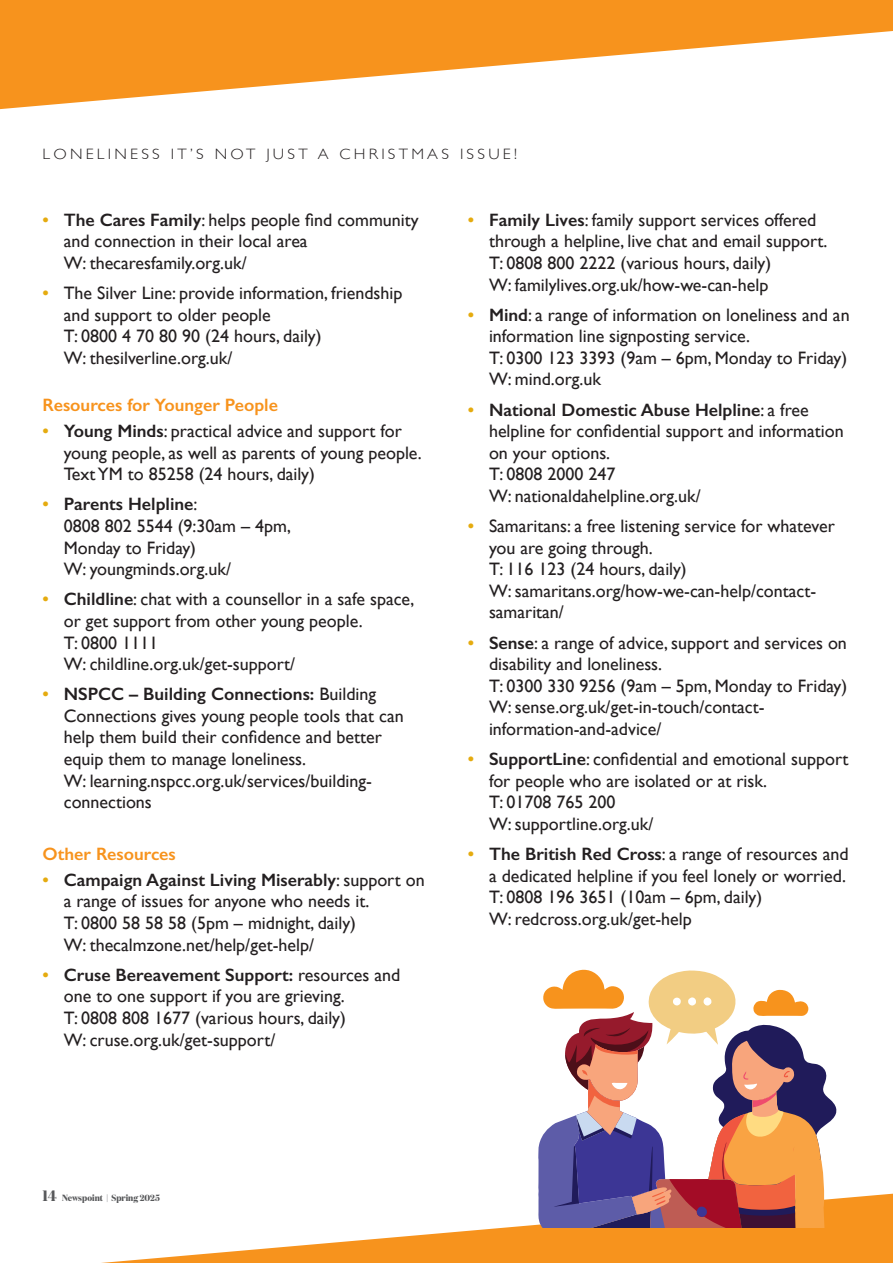
<style>
.page{position:relative;width:893px;height:1263px;background:#fff}
.page>*{position:absolute;margin:0;border:0;box-sizing:border-box;transform-origin:0 0}
.t1{font:18px/21.6px "Gill Sans";color:#231f20}
.Int_Body_Text_12pt_Reg{font:600 18px "Gill Sans";color:#f7931d}
.Int_Article_Heading_45pt{font:300 15px "Gill Sans";letter-spacing:.2em;color:#231f20;scale:1.08 1}
.t2{font:700 9px "Domaine Disp Nar";color:#57585a}
.s1{font-weight:600;color:#e5ab0f}
.s2{font-weight:600}
.s3{font-size:15px}
</style>
<div class="page">
<svg style="left:0;top:0;width:893px;height:109px;fill:#f7931d"></svg>
<svg style="left:101px;top:1194px;width:792px;height:69px;fill:#f7931d"></svg>
<svg style="left:503px;top:969px;width:347px;height:258px"></svg>
<p class="Int_Article_Heading_45pt" style="left:43px;top:142px;width:441px">LONELINESS IT’S NOT JUST A CHRISTMAS ISSUE!</p>
<p class="t1" style="left:64px;top:209px;width:356px;text-indent:-21px"><span class="s1">•</span> <span class="s2">The Cares Family</span>: helps people find community and connection in their local area<br>W: thecaresfamily.org.uk/</p>
<p class="t1" style="left:64px;top:282px;width:340px;text-indent:-21px"><span class="s1">•</span> The Silver Line: provide information, friendship and support to older people<br>T: 0800 4 70 80 90 (24 hours, daily)<br>W: thesilverline.org.uk/</p>
<p class="Int_Body_Text_12pt_Reg" style="left:43px;top:394px;width:237px">Resources for Younger People</p>
<p class="t1" style="left:64px;top:420px;width:360px;text-indent:-21px"><span class="s1">•</span> <span class="s2">Young Minds</span>: practical advice and support for young people, as well as parents of young people.<br>Text YM to 85258 (24 hours, daily)</p>
<p class="t1" style="left:64px;top:493px;width:229px;text-indent:-21px"><span class="s1">•</span> <span class="s2">Parents Helpline</span>:<br>0808 802 5544 (9:30am – 4pm,<br>Monday to Friday)<br>W: youngminds.org.uk/</p>
<p class="t1" style="left:64px;top:588px;width:352px;text-indent:-21px"><span class="s1">•</span> <span class="s2">Childline</span>: chat with a counsellor in a safe space, or get support from other young people.<br>T: 0800 1111<br>W: childline.org.uk/get-support/</p>
<p class="t1" style="left:64px;top:683px;width:341px;text-indent:-21px"><span class="s1">•</span> <span class="s2">NSPCC – Building Connections:</span> Building Connections gives young people tools that can help them build their confidence and better equip them to manage loneliness.<br>W: learning.nspcc.org.uk/services/building&shy;connections</p>
<p class="Int_Body_Text_12pt_Reg" style="left:43px;top:843px;width:135px">Other Resources</p>
<p class="t1" style="left:64px;top:869px;width:362px;text-indent:-21px"><span class="s1">•</span> <span class="s2">Campaign Against Living Miserably</span>: support on a range of issues for anyone who needs it.<br>T: 0800 58 58 58 (5pm – midnight, daily)<br>W: thecalmzone.net/help/get-help/</p>
<p class="t1" style="left:64px;top:964px;width:338px;text-indent:-21px"><span class="s1">•</span> <span class="s2">Cruse Bereavement Support:</span> resources and one to one support if you are grieving.<br>T: 0808 808 1677 (various hours, daily)<br>W: cruse.org.uk/get-support/</p>
<p class="t1" style="left:489px;top:209px;width:340px;text-indent:-21px"><span class="s1">•</span> <span class="s2">Family Lives</span>: family support services offered through a helpline, live chat and email support.<br>T: 0808 800 2222 (various hours, daily)<br>W: familylives.org.uk/how-we-can-help</p>
<p class="t1" style="left:489px;top:304px;width:362px;text-indent:-21px"><span class="s1">•</span> <span class="s2">Mind</span>: a range of information on loneliness and an information line signposting service.<br>T: 0300 123 3393 (9am – 6pm, Monday to Friday)<br>W: mind.org.uk</p>
<p class="t1" style="left:489px;top:398px;width:356px;text-indent:-21px"><span class="s1">•</span> <span class="s2">National Domestic Abuse Helpline</span>: a free helpline for confidential support and information on your options.<br>T: 0808 2000 247<br>W: nationaldahelpline.org.uk/</p>
<p class="t1" style="left:489px;top:515px;width:347px;text-indent:-21px"><span class="s1">•</span> Samaritans: a free listening service for whatever you are going through.<br>T: 116 123 (24 hours, daily)<br>W: samaritans.org/how-we-can-help/contact&shy;samaritan/</p>
<p class="t1" style="left:489px;top:631px;width:360px;text-indent:-21px"><span class="s1">•</span> <span class="s2">Sense</span>: a range of advice, support and services on disability and loneliness.<br>T: 0300 330 9256 (9am – 5pm, Monday to Friday)<br>W: sense.org.uk/get-in-touch/contact&shy;information-and-advice/</p>
<p class="t1" style="left:489px;top:748px;width:361px;text-indent:-21px"><span class="s1">•</span> <span class="s2">SupportLine</span>: confidential and emotional support for people who are isolated or at risk.<br>T: 01708 765 200<br>W: supportline.org.uk/</p>
<p class="t1" style="left:489px;top:843px;width:361px;text-indent:-21px"><span class="s1">•</span> <span class="s2">The British Red Cross</span>: a range of resources and a dedicated helpline if you feel lonely or worried.<br>T: 0808 196 3651 (10am – 6pm, daily)<br>W: redcross.org.uk/get-help</p>
<p class="t2" style="left:43px;top:1192px;width:119px"><span class="s3">14</span> Newspoint | Spring 2025</p>
</div>
